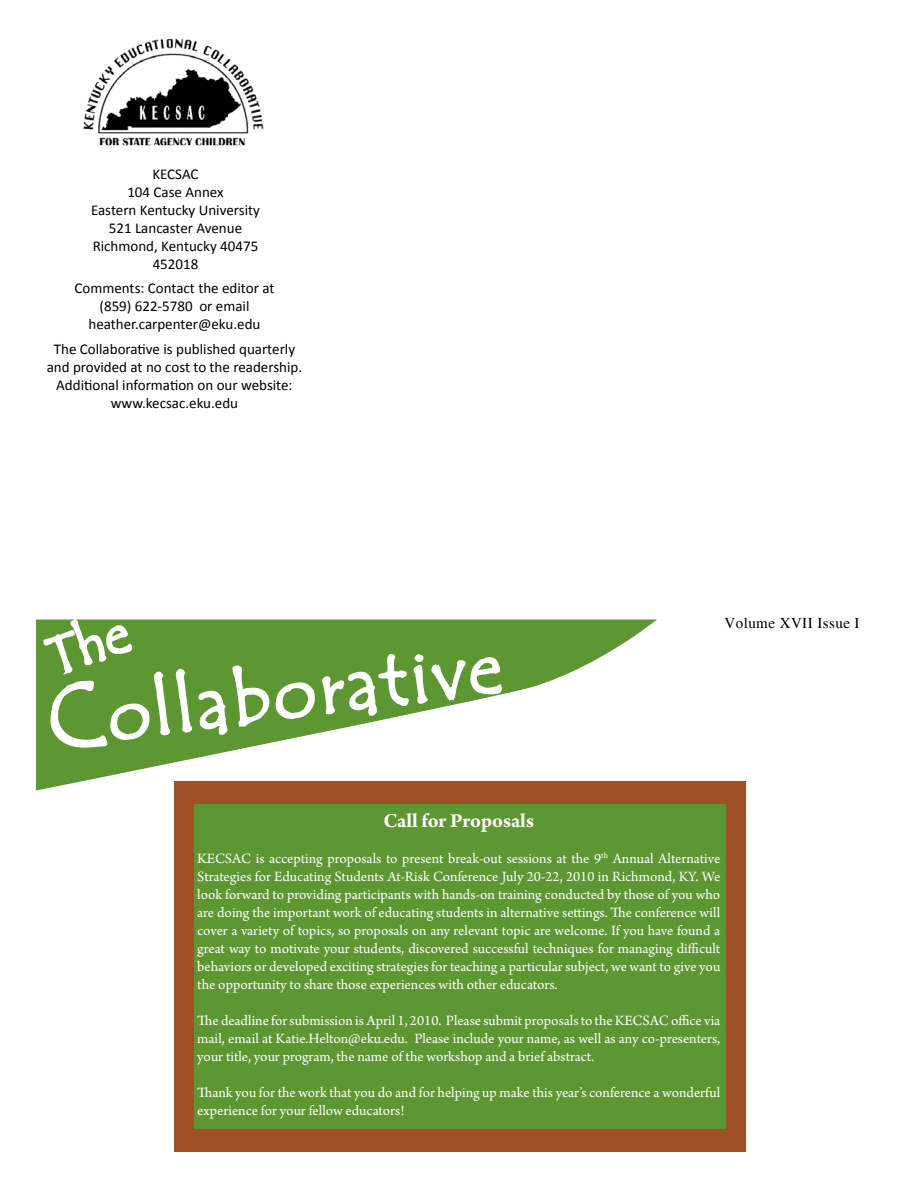
<style>
.page{position:relative;width:918px;height:1188px;background:#fff}
.page>*{position:absolute;margin:0;border:0;box-sizing:border-box;transform-origin:0 0}
.t1{font:72px "Tempus Sans ITC";color:#fff}
.t2{font:700 21px "Arno Pro";color:#fff}
.t3{font:15px/18px "Arno Pro";color:#fff;text-align:justify}
.t4{font:15px/18px "Calibri";color:#000;text-align:center}
.t5{font:15px "Times";letter-spacing:.03em;color:#000}
</style>
<div class="page">
<svg style="left:36px;top:620px;width:621px;height:170px"></svg>
<img style="left:83px;top:38px;width:181px;height:108px">
<div style="left:194px;top:804px;width:532px;height:328px;background:#5d9732"></div>
<div style="left:194px;top:782px;width:532px;height:22px;background:#9e5026"></div>
<div style="left:194px;top:1130px;width:532px;height:22px;background:#9e5026"></div>
<div style="left:726px;top:782px;width:20px;height:370px;background:#9e5026"></div>
<div style="left:174px;top:782px;width:20px;height:370px;background:#9e5026"></div>
<svg style="left:42px;top:619px;width:462px;height:171px"></svg>
<p class="t4" style="left:91px;top:165px;width:170px">KECSAC<br>104 Case Annex<br>Eastern Kentucky University<br>521 Lancaster Avenue<br>Richmond, Kentucky 40475<br>452018</p>
<p class="t4" style="left:75px;top:279px;width:201px">Comments: Contact the editor at (859) 622-5780 or email heather.carpenter@eku.edu</p>
<p class="t4" style="left:47px;top:339px;width:257px">The Collaborative is published quarterly and provided at no cost to the readership.<br>Additional information on our website: www.kecsac.eku.edu</p>
<h1 class="t1" style="left:102px;top:670px;width:398px;rotate:-7deg">ollaborative</h1>
<p class="t5" style="left:724px;top:614px;width:137px">Volume XVII Issue I</p>
<h2 class="t2" style="left:384px;top:809px;width:152px">Call for Proposals</h2>
<p class="t3" style="left:197px;top:851px;width:525px">KECSAC is accepting proposals to present break-out sessions at the 9<sup>th</sup> Annual Alternative Strategies for Educating Students At-Risk Conference July 20-22, 2010 in Richmond, KY. We look forward to providing participants with hands-on training conducted by those of you who are doing the important work of educating students in alternative settings. The conference will cover a variety of topics, so proposals on any relevant topic are welcome. If you have found a great way to motivate your students, discovered successful techniques for managing difficult behaviors or developed exciting strategies for teaching a particular subject, we want to give you the opportunity to share those experiences with other educators.</p>
<p class="t3" style="left:197px;top:1013px;width:525px">The deadline for submission is April 1, 2010. Please submit proposals to the KECSAC office via mail, email at Katie.Helton@eku.edu. Please include your name, as well as any co-presenters, your title, your program, the name of the workshop and a brief abstract.</p>
<p class="t3" style="left:197px;top:1085px;width:524px">Thank you for the work that you do and for helping up make this year’s conference a wonderful experience for your fellow educators!</p>
</div>
